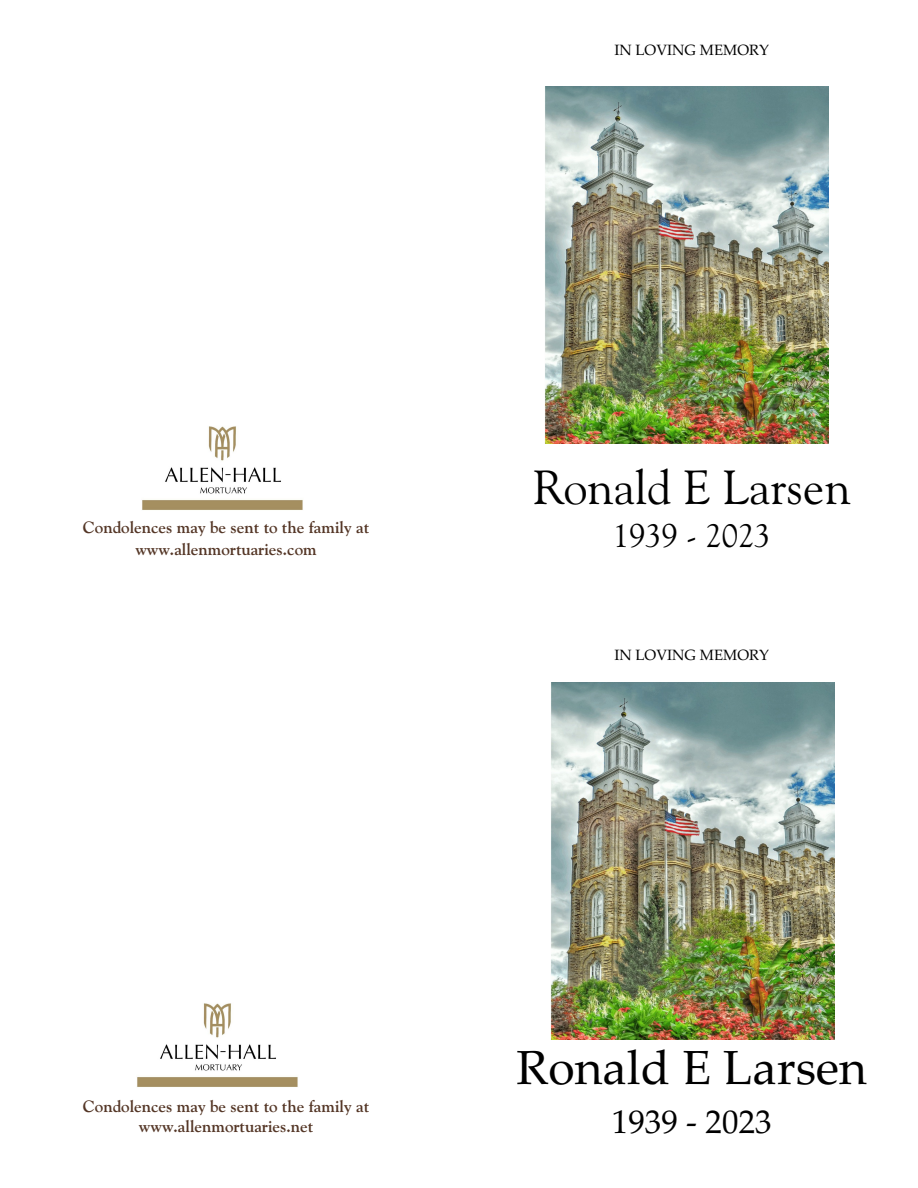
<style>
.page{position:relative;width:918px;height:1188px;background:#fff}
.page>*{position:absolute;margin:0;border:0;box-sizing:border-box;transform-origin:0 0}
.t1{font:48px "Goudy Old Style BT";color:#000}
.t2{font:48px "Palatino Linotype";color:#000}
.t3{font:33px "Goudy Old Style BT";color:#000}
.t4{font:33px "Palatino Linotype";letter-spacing:.005em;color:#000}
.t5{font:700 16.5px/22.2px "Goudy Old Style BT";color:#543626;text-align:center}
.t6{font:15px "Palatino Linotype";color:#000}
</style>
<div class="page">
<img style="left:142px;top:426px;width:161px;height:84px">
<img style="left:137px;top:1003px;width:161px;height:84px">
<img style="left:545px;top:87px;width:283px;height:357px">
<img style="left:551px;top:683px;width:283px;height:357px">
<p class="t6" style="left:615px;top:44px;width:156px">IN LOVING MEMORY</p>
<p class="t5" style="left:83px;top:518px;width:288px">Condolences may be sent to the family at www.allenmortuaries.com</p>
<h1 class="t1" style="left:533px;top:467px;width:319px">Ronald E Larsen</h1>
<h2 class="t3" style="left:613px;top:522px;width:159px">1939 - 2023</h2>
<p class="t6" style="left:615px;top:649px;width:156px">IN LOVING MEMORY</p>
<p class="t5" style="left:83px;top:1098px;width:288px;line-height:20px">Condolences may be sent to the family at www.allenmortuaries.net</p>
<h1 class="t2" style="left:516px;top:1049px;width:352px">Ronald E Larsen</h1>
<h2 class="t4" style="left:612px;top:1109px;width:161px">1939 - 2023</h2>
</div>
